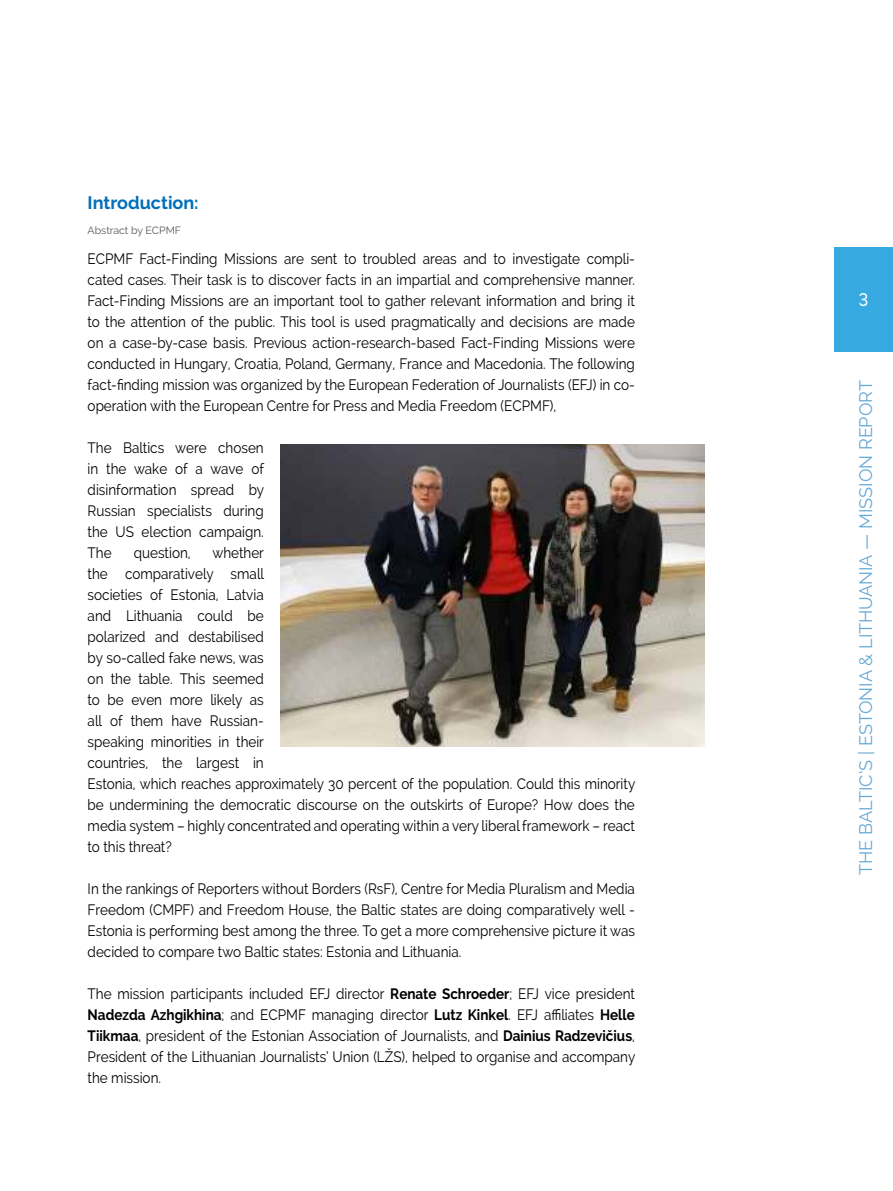
<style>
.page{position:relative;width:893px;height:1191px;background:#fff}
.page>*{position:absolute;margin:0;border:0;box-sizing:border-box;transform-origin:0 0}
.t1{font:18px "Raleway";letter-spacing:-.005em;color:#66a9d5}
.t2{font:700 18px "Raleway";color:#006fb9}
.t3{font:500 18px "Raleway";color:#fff;scale:.9 1}
.t4{font:15px/21px "Raleway";color:#000;text-align:justify;scale:.9 1}
.t5{font:10.5px "Raleway";color:#575656}
.s1{font-weight:700}
</style>
<div class="page">
<div style="left:833px;top:247px;width:59px;height:104px;background:#36a9e1"></div>
<img style="left:281px;top:444px;width:423px;height:302px">
<p class="t2" style="left:88px;top:195px;width:112px">Introduction:</p>
<p class="t5" style="left:88px;top:224px;width:95px">Abstract by ECPMF</p>
<p class="t4" style="left:88px;top:248px;width:609px">ECPMF Fact-Finding Missions are sent to troubled areas and to investigate compli&shy;cated cases. Their task is to discover facts in an impartial and comprehensive manner.<br>Fact-Finding Missions are an important tool to gather relevant information and bring it to the attention of the public. This tool is used pragmatically and decisions are made on a case-by-case basis. Previous action-research-based Fact-Finding Missions were conducted in Hungary, Croatia, Poland, Germany, France and Macedonia. The following fact-finding mission was organized by the European Federation of Journalists (EFJ) in co&shy;operation with the European Centre for Press and Media Freedom (ECPMF),</p>
<p class="t4" style="left:88px;top:437px;width:198px">The Baltics were chosen in the wake of a wave of disinformation spread by Russian specialists during the US election campaign.<br>The</p>
<p class="t4" style="left:88px;top:542px;width:610px;text-align:left;text-indent:125px">whether<br>the comparatively small<br>societies of Estonia, Latvia<br>and Lithuania could be<br>polarized and destabilised<br>by so-called fake news, was<br>on the table. This seemed<br>to be even more likely as<br>all of them have Russian-<br>speaking minorities in their<br>countries, the largest in<br>Estonia, which reaches approximately 30 percent of the population. Could this minority be undermining the democratic discourse on the outskirts of Europe? How does the media system – highly concentrated and operating within a very liberal framework – react to this threat?</p>
<p class="t4" style="left:88px;top:878px;width:609px">In the rankings of Reporters without Borders (RsF), Centre for Media Pluralism and Media Freedom (CMPF) and Freedom House, the Baltic states are doing comparatively well - Estonia is performing best among the three. To get a more comprehensive picture it was decided to compare two Baltic states: Estonia and Lithuania.</p>
<p class="t4" style="left:88px;top:983px;width:610px">The mission participants included EFJ director <span class="s1">Renate Schroeder</span>; EFJ vice president <span class="s1">Nadezda Azhgikhina</span>; and ECPMF managing director <span class="s1">Lutz Kinkel</span>. EFJ affiliates <span class="s1">Helle Tiikmaa</span>, president of the Estonian Association of Journalists, and <span class="s1">Dainius Radzevičius</span>, President of the Lithuanian Journalists’ Union (LŽS), helped to organise and accompany the mission.</p>
<p class="t4" style="left:134px;top:542px;width:65px">question,</p>
<p class="t3" style="left:858px;top:289px;width:12px">3</p>
<p class="t1" style="left:855px;top:874px;width:496px;rotate:-90deg">THE BALTIC’S | ESTONIA &amp; LITHUANIA — MISSION REPORT</p>
</div>
